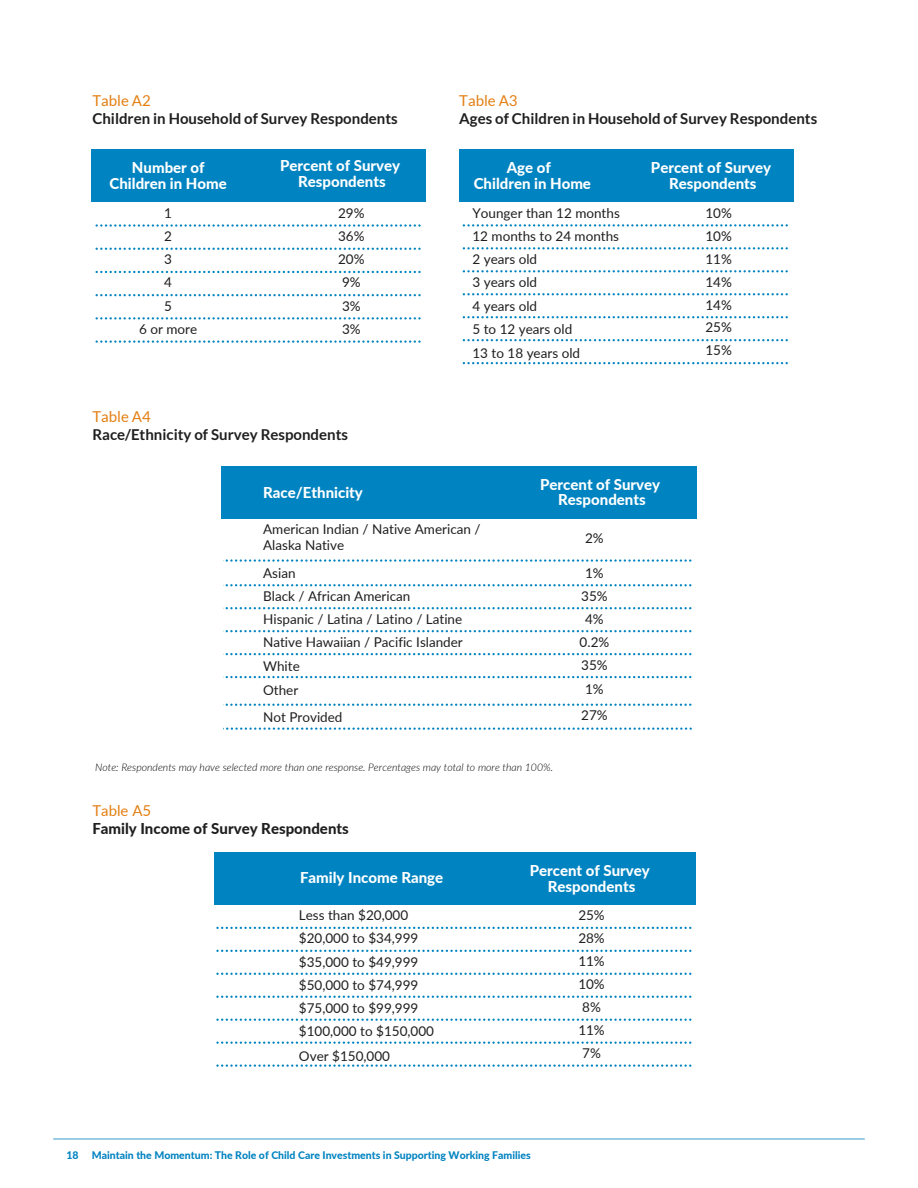
<style>
.page{position:relative;width:918px;height:1188px;background:#fff}
.page>*{position:absolute;margin:0;border:0;box-sizing:border-box;transform-origin:0 0}
.t1{font:800 15px/15.8px "Lato";color:#fff;text-align:center}
.t2{font:700 15px "Lato";color:#1f1f1f}
.t3{font:800 15px "Lato";color:#1f1f1f}
.t4{font:15px "Lato";color:#e37f13}
.t5{font:13.5px/23px "Lato";color:#1f1f1f}
.t6{font:italic 300 10.5px "Lato";color:#000}
.t7{font:800 10.5px "Lato";color:#0083c1}
</style>
<div class="page">
<div style="left:92px;top:150px;width:334px;height:52px;background:#0084c1"></div>
<svg style="left:95px;top:340px;width:326px;height:3px"></svg>
<svg style="left:95px;top:224px;width:326px;height:3px"></svg>
<svg style="left:95px;top:248px;width:326px;height:2px"></svg>
<svg style="left:95px;top:271px;width:326px;height:2px"></svg>
<svg style="left:95px;top:294px;width:326px;height:2px"></svg>
<svg style="left:95px;top:317px;width:326px;height:3px"></svg>
<div style="left:459px;top:150px;width:334px;height:52px;background:#0084c1"></div>
<svg style="left:462px;top:224px;width:326px;height:3px"></svg>
<svg style="left:462px;top:339px;width:326px;height:2px"></svg>
<svg style="left:462px;top:362px;width:326px;height:2px"></svg>
<svg style="left:462px;top:247px;width:326px;height:2px"></svg>
<svg style="left:462px;top:270px;width:326px;height:2px"></svg>
<svg style="left:462px;top:293px;width:326px;height:2px"></svg>
<svg style="left:462px;top:316px;width:326px;height:2px"></svg>
<div style="left:214px;top:852px;width:482px;height:52px;background:#0084c1"></div>
<svg style="left:216px;top:927px;width:475px;height:2px"></svg>
<svg style="left:216px;top:1042px;width:475px;height:2px"></svg>
<svg style="left:216px;top:1064px;width:475px;height:3px"></svg>
<svg style="left:216px;top:950px;width:475px;height:2px"></svg>
<svg style="left:216px;top:973px;width:475px;height:2px"></svg>
<svg style="left:216px;top:996px;width:475px;height:2px"></svg>
<svg style="left:216px;top:1019px;width:475px;height:2px"></svg>
<div style="left:221px;top:466px;width:475px;height:52px;background:#0084c1"></div>
<svg style="left:223px;top:559px;width:468px;height:3px"></svg>
<svg style="left:223px;top:676px;width:468px;height:2px"></svg>
<svg style="left:223px;top:704px;width:468px;height:2px"></svg>
<svg style="left:223px;top:584px;width:468px;height:2px"></svg>
<svg style="left:223px;top:607px;width:468px;height:2px"></svg>
<svg style="left:223px;top:630px;width:468px;height:2px"></svg>
<svg style="left:223px;top:653px;width:468px;height:2px"></svg>
<svg style="left:226px;top:728px;width:466px;height:2px"></svg>
<svg style="left:53px;top:1139px;width:812px;height:1px"></svg>
<p class="t4" style="left:92px;top:91px;width:60px">Table A2</p>
<p class="t2" style="left:92px;top:109px;width:307px">Children in Household of Survey Respondents</p>
<p class="t1" style="left:110px;top:160px;width:119px">Number of<br>Children in Home</p>
<p class="t1" style="left:280px;top:158px;width:122px">Percent of Survey<br>Respondents</p>
<p class="t5" style="left:164px;top:201px;width:9px">1</p>
<p class="t5" style="left:338px;top:201px;width:28px">29%</p>
<p class="t5" style="left:164px;top:224px;width:9px">2</p>
<p class="t5" style="left:338px;top:224px;width:28px">36%</p>
<p class="t5" style="left:164px;top:247px;width:9px">3</p>
<p class="t5" style="left:338px;top:247px;width:28px">20%</p>
<p class="t5" style="left:164px;top:271px;width:9px">4</p>
<p class="t5" style="left:342px;top:271px;width:20px">9%</p>
<p class="t5" style="left:164px;top:294px;width:9px">5</p>
<p class="t5" style="left:342px;top:294px;width:20px">3%</p>
<p class="t5" style="left:139px;top:317px;width:60px">6 or more</p>
<p class="t5" style="left:342px;top:317px;width:20px">3%</p>
<p class="t4" style="left:92px;top:407px;width:60px">Table A4</p>
<p class="t2" style="left:92px;top:425px;width:257px">Race/Ethnicity of Survey Respondents</p>
<p class="t4" style="left:459px;top:91px;width:60px">Table A3</p>
<p class="t2" style="left:459px;top:109px;width:359px">Ages of Children in Household of Survey Respondents</p>
<p class="t1" style="left:474px;top:160px;width:119px">Age of<br>Children in Home</p>
<p class="t1" style="left:651px;top:160px;width:122px">Percent of Survey<br>Respondents</p>
<p class="t5" style="left:472px;top:201px;width:149px">Younger than 12 months</p>
<p class="t5" style="left:705px;top:201px;width:28px;text-align:justify">10% 10% 11% 14% 14% 25% 15%</p>
<p class="t5" style="left:472px;top:224px;width:148px">12 months to 24 months<br>2 years old<br>3 years old<br>4 years old<br>5 to 12 years old</p>
<p class="t5" style="left:472px;top:342px;width:109px">13 to 18 years old</p>
<p class="t1" style="left:263px;top:484px;width:101px">Race/Ethnicity</p>
<p class="t1" style="left:540px;top:476px;width:122px">Percent of Survey<br>Respondents</p>
<p class="t5" style="left:263px;top:521px;width:219px;line-height:15.8px">American Indian / Native American /<br>Alaska Native</p>
<p class="t5" style="left:585px;top:526px;width:20px">2%</p>
<p class="t5" style="left:580px;top:561px;width:31px;text-align:center">1%<br>35%<br>4%<br>0.2%<br>35%</p>
<p class="t5" style="left:585px;top:677px;width:20px">1%</p>
<p class="t5" style="left:263px;top:561px;width:201px">Asian<br>Black / African American<br>Hispanic / Latina / Latino / Latine<br>Native Hawaiian / Pacific Islander<br>White</p>
<p class="t5" style="left:263px;top:677px;width:81px;line-height:26.1px">Other<br>Not Provided</p>
<p class="t5" style="left:581px;top:703px;width:28px">27%</p>
<p class="t6" style="left:95px;top:761px;width:460px">Note: Respondents may have selected more than one response. Percentages may total to more than 100%.</p>
<p class="t4" style="left:92px;top:801px;width:60px">Table A5</p>
<p class="t3" style="left:92px;top:819px;width:258px">Family Income of Survey Respondents</p>
<p class="t1" style="left:300px;top:870px;width:145px">Family Income Range</p>
<p class="t1" style="left:530px;top:862px;width:122px">Percent of Survey<br>Respondents</p>
<p class="t5" style="left:299px;top:903px;width:111px">Less than $20,000</p>
<p class="t5" style="left:578px;top:903px;width:28px">25%<br>28%<br>11%<br>10%<br>8%<br>11%<br>7%</p>
<p class="t5" style="left:299px;top:927px;width:137px">$20,000 to $34,999 $35,000 to $49,999 $50,000 to $74,999 $75,000 to $99,999 $100,000 to $150,000</p>
<p class="t5" style="left:299px;top:1044px;width:93px">Over $150,000</p>
<p class="t7" style="left:66px;top:1148px;width:14px">18</p>
<p class="t7" style="left:92px;top:1148px;width:441px">Maintain the Momentum: The Role of Child Care Investments in Supporting Working Families</p>
</div>
